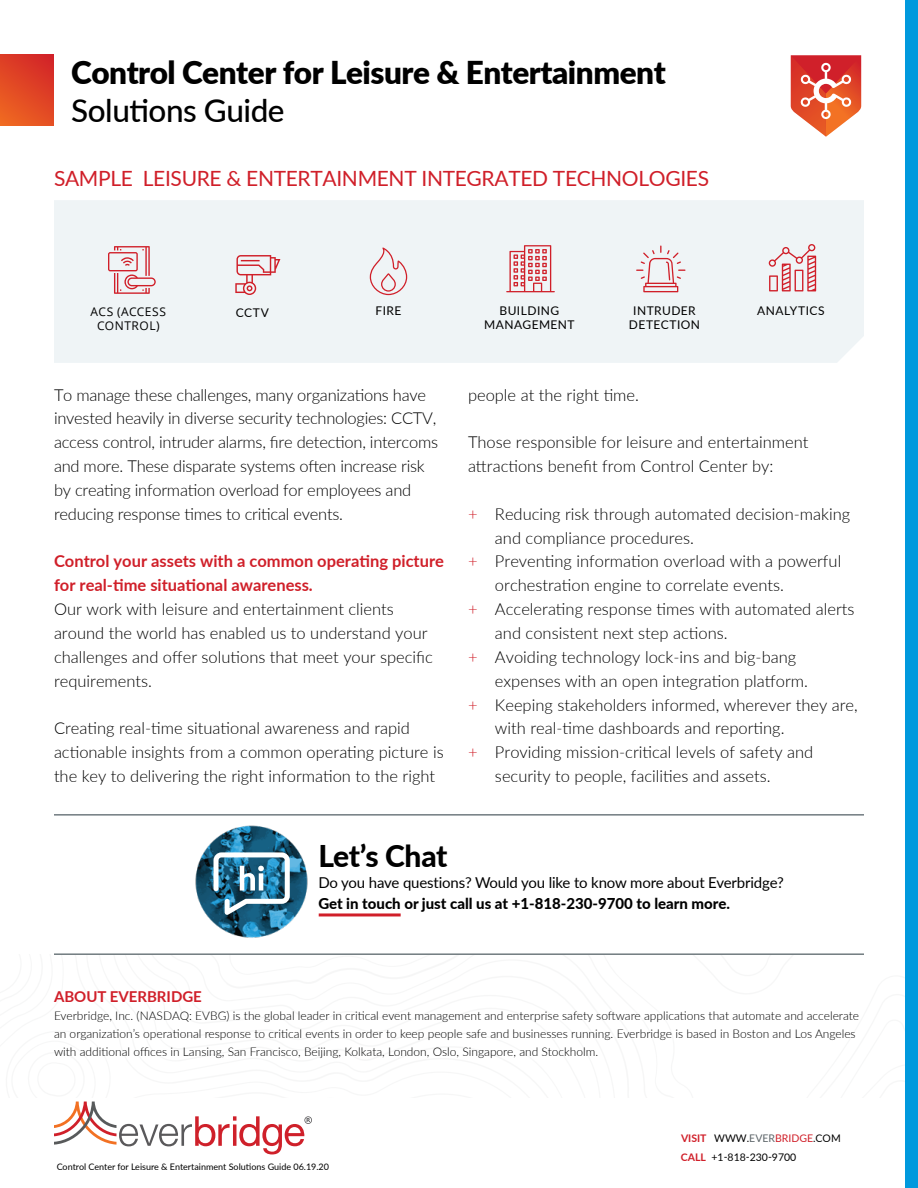
<style>
.page{position:relative;width:918px;height:1188px;background:#fff}
.page>*{position:absolute;margin:0;border:0;box-sizing:border-box;transform-origin:0 0}
.t1{font:900 31.5px "Lato";letter-spacing:-.015em;color:#000}
.t2{font:500 31.5px "Lato";letter-spacing:-.015em;color:#000}
.t3{font:800 30px "Lato";letter-spacing:-.015em;color:#000}
.t4{font:21px "Lato";letter-spacing:-.015em;color:#d01f29}
.t5{font:300 16.5px/23.9px "Lato";color:#000}
.t6{font:700 16.5px/23.9px "Lato";color:#d01f29}
.t7{font:15px "Lato";letter-spacing:-.01em;color:#000}
.t8{font:800 15px "Lato";color:#000}
.t9{font:700 15px "Lato";color:#d01f29}
.t10{font:300 12px/18px "Lato";color:#000}
.t11{font:12px/14.4px "Lato";letter-spacing:.04em;color:#000;text-align:center}
.t12{font:12px/14.4px "Open Sans";letter-spacing:.045em;color:#000;text-align:center}
.t13{font:10.5px/18.9px "Lato";color:#000101}
.t14{font:9px "Lato";color:#000}
.s1{color:#d01f29}
.s2{font-weight:700;color:#d01f29}
.s3{color:#5d6569}
</style>
<div class="page">
<div style="left:906px;top:0;width:12px;height:1188px;background:#09d"></div>
<div style="left:0;top:54px;width:54px;height:72px;background:linear-gradient(to bottom,#d62d27,#eb5d22)"></div>
<svg style="left:54px;top:1101px;width:258px;height:53px"></svg>
<div style="left:54px;top:200px;width:810px;height:163px;background:#eff4f6"></div>
<hr style="left:54px;top:953px;width:810px;height:2px;background:#717b80">
<hr style="left:54px;top:814px;width:810px;height:2px;background:#717b80">
<img style="left:195px;top:825px;width:113px;height:113px">
<svg style="left:213px;top:852px;width:77px;height:63px"></svg>
<hr style="left:319px;top:913px;width:82px;height:3px;background:#d01f29">
<svg style="left:108px;top:246px;width:48px;height:48px"></svg>
<svg style="left:506px;top:245px;width:49px;height:47px"></svg>
<svg style="left:636px;top:246px;width:50px;height:46px"></svg>
<svg style="left:235px;top:255px;width:45px;height:40px"></svg>
<svg style="left:769px;top:244px;width:47px;height:47px"></svg>
<svg style="left:370px;top:248px;width:37px;height:47px"></svg>
<svg style="left:790px;top:55px;width:72px;height:82px"></svg>
<h1 class="t1" style="left:71px;top:49px;width:596px">Control Center for Leisure &amp; Entertainment</h1>
<h1 class="t2" style="left:71px;top:87px;width:215px">Solutions Guide</h1>
<p class="t4" style="left:54px;top:163px;width:657px">SAMPLE LEISURE &amp; ENTERTAINMENT INTEGRATED TECHNOLOGIES</p>
<p class="t12" style="left:91px;top:304px;width:77px">ACS (ACCESS<br>CONTROL)</p>
<p class="t11" style="left:484px;top:303px;width:92px">BUILDING<br>MANAGEMENT</p>
<p class="t11" style="left:629px;top:302px;width:73px">INTRUDER<br>DETECTION</p>
<p class="t11" style="left:236px;top:305px;width:35px">CCTV</p>
<p class="t11" style="left:376px;top:303px;width:27px">FIRE</p>
<p class="t11" style="left:757px;top:303px;width:69px">ANALYTICS</p>
<p class="t5" style="left:54px;top:382px;width:386px">To manage these challenges, many organizations have invested heavily in diverse security technologies: CCTV, access control, intruder alarms, fire detection, intercoms and more. These disparate systems often increase risk by creating information overload for employees and reducing response times to critical events.</p>
<p class="t6" style="left:54px;top:549px;width:392px">Control your assets with a common operating picture for real-time situational awareness.</p>
<p class="t5" style="left:54px;top:597px;width:380px">Our work with leisure and entertainment clients around the world has enabled us to understand your challenges and offer solutions that meet your specific requirements.</p>
<p class="t5" style="left:54px;top:716px;width:391px">Creating real-time situational awareness and rapid actionable insights from a common operating picture is the key to delivering the right information to the right</p>
<p class="t5" style="left:468px;top:382px;width:173px">people at the right time.</p>
<p class="t5" style="left:468px;top:430px;width:342px">Those responsible for leisure and entertainment attractions benefit from Control Center by:</p>
<p class="t5" style="left:468px;top:501px;width:384px"><span class="s1">+</span> Reducing risk through automated decision-making</p>
<p class="t5" style="left:495px;top:525px;width:201px">and compliance procedures.</p>
<p class="t5" style="left:468px;top:549px;width:375px"><span class="s1">+</span> Preventing information overload with a powerful</p>
<p class="t5" style="left:495px;top:573px;width:291px">orchestration engine to correlate events.</p>
<p class="t5" style="left:468px;top:597px;width:388px"><span class="s1">+</span> Accelerating response times with automated alerts</p>
<p class="t5" style="left:495px;top:621px;width:234px">and consistent next step actions.</p>
<p class="t5" style="left:468px;top:644px;width:330px"><span class="s1">+</span> Avoiding technology lock-ins and big-bang</p>
<p class="t5" style="left:495px;top:668px;width:315px">expenses with an open integration platform.</p>
<p class="t5" style="left:468px;top:692px;width:391px"><span class="s1">+</span> Keeping stakeholders informed, wherever they are,</p>
<p class="t5" style="left:495px;top:716px;width:291px">with real-time dashboards and reporting.</p>
<p class="t5" style="left:468px;top:740px;width:347px"><span class="s1">+</span> Providing mission-critical levels of safety and</p>
<p class="t5" style="left:495px;top:764px;width:277px">security to people, facilities and assets.</p>
<h2 class="t3" style="left:318px;top:834px;width:131px">Let’s Chat</h2>
<p class="t7" style="left:318px;top:872px;width:467px">Do you have questions? Would you like to know more about Everbridge?</p>
<p class="t8" style="left:318px;top:893px;width:413px">Get in touch or just call us at +1-818-230-9700 to learn more.</p>
<p class="t9" style="left:54px;top:986px;width:149px">ABOUT EVERBRIDGE</p>
<p class="t10" style="left:54px;top:1006px;width:807px">Everbridge, Inc. (NASDAQ: EVBG) is the global leader in critical event management and enterprise safety software applications that automate and accelerate an organization’s operational response to critical events in order to keep people safe and businesses running. Everbridge is based in Boston and Los Angeles with additional offices in Lansing, San Francisco, Beijing, Kolkata, London, Oslo, Singapore, and Stockholm.</p>
<p class="t14" style="left:57px;top:1160px;width:274px">Control Center for Leisure &amp; Entertainment Solutions Guide 06.19.20</p>
<p class="t13" style="left:681px;top:1129px;width:161px"><span class="s2">VISIT</span> WWW.<span class="s3">EVER</span><span class="s1">BRIDGE</span>.COM<br><span class="s2">CALL</span> +1-818-230-9700</p>
</div>
